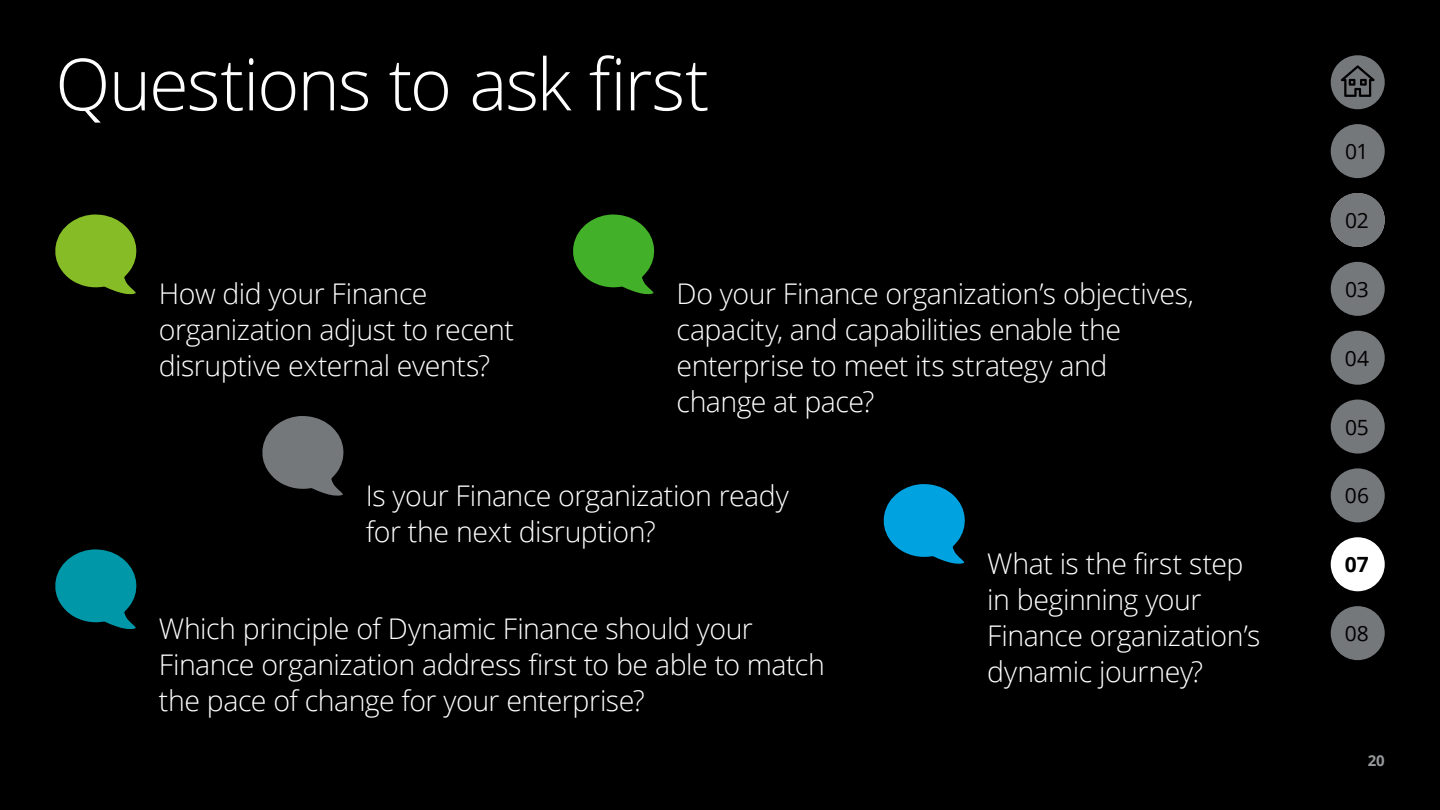
<style>
.page{position:relative;width:1440px;height:810px;background:#000}
.page>*{position:absolute;margin:0;border:0;box-sizing:border-box;transform-origin:0 0}
.t1{font:300 72px "Open Sans";letter-spacing:-.03em;color:#fff}
.t2{font:300 28.5px/36px "Open Sans";letter-spacing:-.015em;color:#fff}
.t3{font:21px "Open Sans";letter-spacing:-.01em;color:#000}
.t4{font:700 21px "Open Sans";color:#000}
.t5{font:700 15px "Open Sans";color:#97999b}
</style>
<div class="page">
<svg style="left:55px;top:215px;width:82px;height:80px"></svg>
<svg style="left:262px;top:416px;width:82px;height:80px"></svg>
<svg style="left:883px;top:484px;width:82px;height:80px"></svg>
<svg style="left:55px;top:549px;width:82px;height:80px"></svg>
<svg style="left:573px;top:215px;width:82px;height:80px"></svg>
<div style="left:1331px;top:468px;width:54px;height:54px;background:#75787b;border-radius:50%"></div>
<div style="left:1331px;top:400px;width:54px;height:54px;background:#75787b;border-radius:50%"></div>
<div style="left:1331px;top:331px;width:54px;height:54px;background:#75787b;border-radius:50%"></div>
<div style="left:1331px;top:124px;width:54px;height:54px;background:#75787b;border-radius:50%"></div>
<svg style="left:1331px;top:55px;width:54px;height:54px"></svg>
<div style="left:1331px;top:262px;width:54px;height:54px;background:#75787b;border-radius:50%"></div>
<div style="left:1331px;top:193px;width:54px;height:54px;background:#75787b;border-radius:50%"></div>
<div style="left:1331px;top:537px;width:54px;height:54px;background:#fff;border-radius:50%"></div>
<div style="left:1331px;top:606px;width:54px;height:54px;background:#75787b;border-radius:50%"></div>
<h1 class="t1" style="left:55px;top:35px;width:656px">Questions to ask first</h1>
<p class="t2" style="left:159px;top:275px;width:357px">How did your Finance organization adjust to recent disruptive external events?</p>
<p class="t2" style="left:677px;top:275px;width:519px">Do your Finance organization’s objectives, capacity, and capabilities enable the enterprise to meet its strategy and change at pace?</p>
<p class="t2" style="left:366px;top:477px;width:424px">Is your Finance organization ready for the next disruption?</p>
<p class="t2" style="left:159px;top:610px;width:667px">Which principle of Dynamic Finance should your<br>Finance organization address first to be able to match the pace of change for your enterprise?</p>
<p class="t2" style="left:987px;top:545px;width:275px">What is the first step in beginning your<br>Finance organization’s dynamic journey?</p>
<p class="t3" style="left:1345px;top:137px;width:25px">01</p>
<p class="t3" style="left:1345px;top:206px;width:25px">02</p>
<p class="t3" style="left:1345px;top:275px;width:25px">03</p>
<p class="t3" style="left:1345px;top:344px;width:26px">04</p>
<p class="t3" style="left:1345px;top:413px;width:25px">05</p>
<p class="t3" style="left:1345px;top:481px;width:26px">06</p>
<p class="t4" style="left:1345px;top:550px;width:25px">07</p>
<p class="t3" style="left:1345px;top:619px;width:26px">08</p>
<p class="t5" style="left:1368px;top:750px;width:18px">20</p>
</div>
